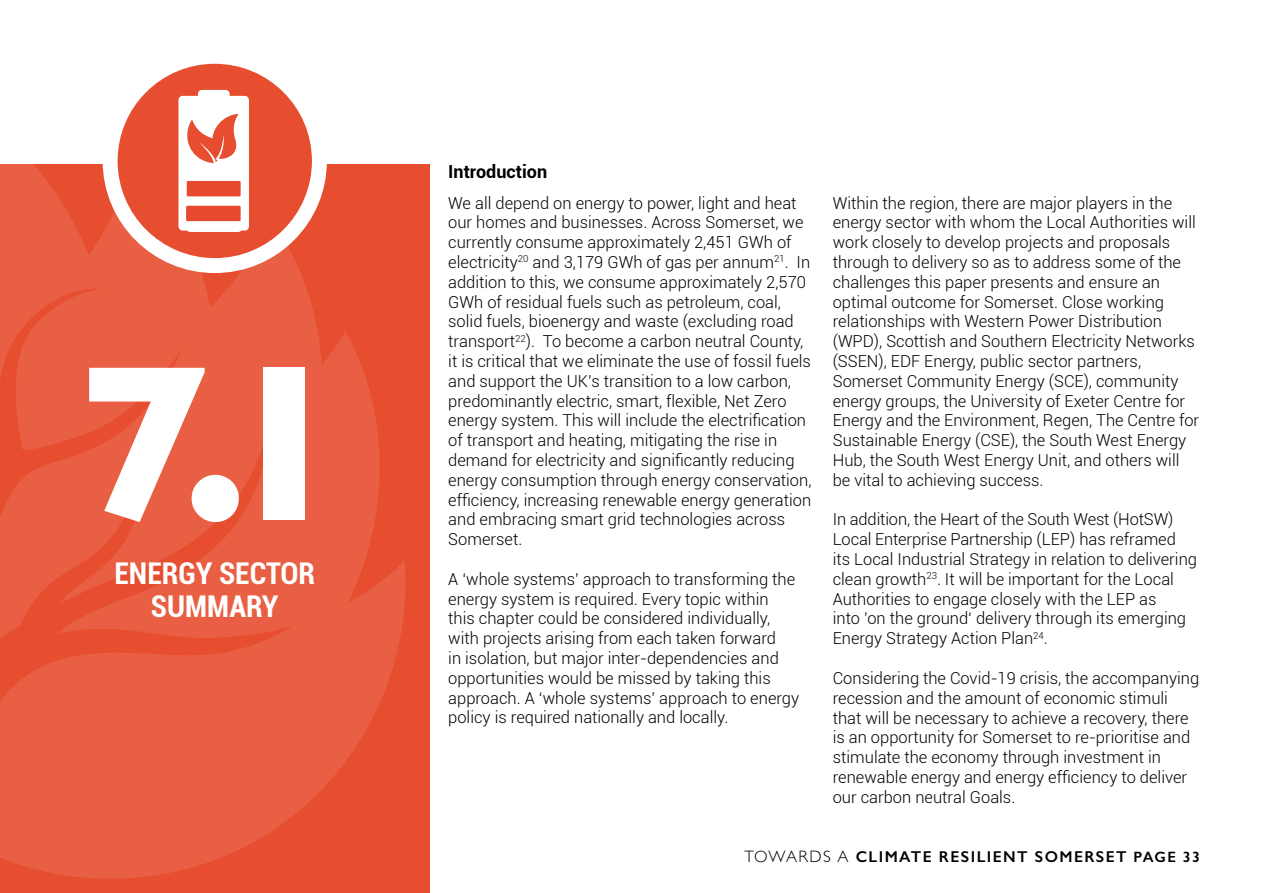
<style>
.page{position:relative;width:1263px;height:893px;background:#fff}
.page>*{position:absolute;margin:0;border:0;box-sizing:border-box;transform-origin:0 0}
.t1{font:700 225px "Gill Sans";color:#fff}
.t2{font:700 condensed 30px/33px "Roboto";color:#fff;text-align:center}
.t3{font:700 18px "Roboto";color:#000}
.t4{font:300 16.5px/19.8px "Roboto";color:#000}
.t5{font:600 15.75px "Gill Sans";letter-spacing:.09em;color:#000}
.s1{font-weight:300;font-size:16.5px}
.s2{font-size:15px}
</style>
<div class="page">
<div style="left:0;top:165px;width:429px;height:728px;background:#e64e2f"></div>
<svg style="left:0;top:165px;width:405px;height:714px;fill:#e85f43"></svg>
<div style="left:103px;top:49px;width:224px;height:224px;background:#fff;border-radius:50%"></div>
<div style="left:118px;top:64px;width:194px;height:194px;background:#e64e2f;border-radius:50%"></div>
<div style="left:198px;top:90px;width:32px;height:9px;background:#fff;border-radius:4px"></div>
<div style="left:185px;top:222px;width:59px;height:10px;background:#fef8f7;border-radius:5px"></div>
<svg style="left:178px;top:96px;width:71px;height:135px"></svg>
<h1 class="t1" style="left:79px;top:266px;width:274px">7.1</h1>
<h2 class="t2" style="left:114px;top:555px;width:202px">ENERGY SECTOR<br>SUMMARY</h2>
<p class="t3" style="left:448px;top:159px;width:100px">Introduction</p>
<p class="t4" style="left:448px;top:192px;width:365px">We all depend on energy to power, light and heat our homes and businesses. Across Somerset, we currently consume approximately 2,451 GWh of electricity<sup>20</sup> and 3,179 GWh of gas per annum<sup>21</sup>. In addition to this, we consume approximately 2,570<br>GWh of residual fuels such as petroleum, coal, solid fuels, bioenergy and waste (excluding road transport<sup>22</sup>). To become a carbon neutral County, it is critical that we eliminate the use of fossil fuels and support the UK’s transition to a low carbon, predominantly electric, smart, flexible, Net Zero energy system. This will include the electrification of transport and heating, mitigating the rise in demand for electricity and significantly reducing energy consumption through energy conservation, efficiency, increasing renewable energy generation and embracing smart grid technologies across Somerset.</p>
<p class="t4" style="left:448px;top:568px;width:352px">A ‘whole systems’ approach to transforming the energy system is required. Every topic within this chapter could be considered individually, with projects arising from each taken forward<br>in isolation, but major inter-dependencies and opportunities would be missed by taking this approach. A ‘whole systems’ approach to energy policy is required nationally and locally.</p>
<p class="t4" style="left:833px;top:192px;width:368px">Within the region, there are major players in the energy sector with whom the Local Authorities will work closely to develop projects and proposals through to delivery so as to address some of the challenges this paper presents and ensure an optimal outcome for Somerset. Close working relationships with Western Power Distribution (WPD), Scottish and Southern Electricity Networks (SSEN), EDF Energy, public sector partners, Somerset Community Energy (SCE), community energy groups, the University of Exeter Centre for Energy and the Environment, Regen, The Centre for Sustainable Energy (CSE), the South West Energy Hub, the South West Energy Unit, and others will be vital to achieving success.</p>
<p class="t4" style="left:833px;top:509px;width:366px">In addition, the Heart of the South West (HotSW)<br>Local Enterprise Partnership (LEP) has reframed its Local Industrial Strategy in relation to delivering clean growth<sup>23</sup>. It will be important for the Local Authorities to engage closely with the LEP as<br>into ’on the ground‘ delivery through its emerging Energy Strategy Action Plan<sup>24</sup>.</p>
<p class="t4" style="left:833px;top:668px;width:368px">Considering the Covid-19 crisis, the accompanying recession and the amount of economic stimuli that will be necessary to achieve a recovery, there is an opportunity for Somerset to re-prioritise and stimulate the economy through investment in renewable energy and energy efficiency to deliver our carbon neutral Goals.</p>
<p class="t5" style="left:744px;top:847px;width:457px"><span class="s1">TOWARDS A</span> CLIMATE RESILIENT SOMERSET <span class="s2">PAGE 33</span></p>
</div>
